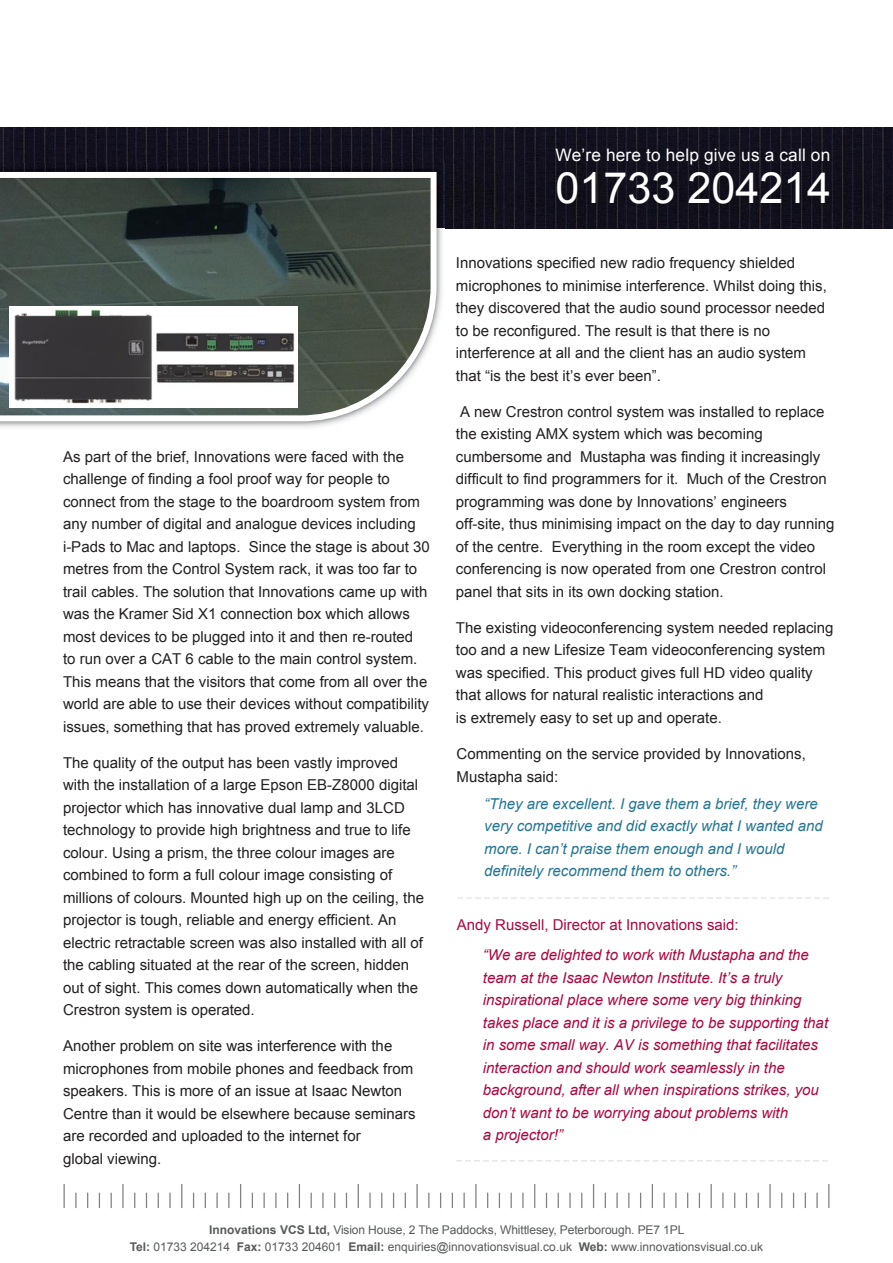
<style>
.page{position:relative;width:893px;height:1263px;background:#fff}
.page>*{position:absolute;margin:0;border:0;box-sizing:border-box;transform-origin:0 0}
.t1{font:43.05px "Arial";color:#fff}
.t2{font:17.25px "Arial";letter-spacing:.01em;color:#fff}
.t3{font:15px/22.5px "Arial";color:#231f20}
.t4{font:italic 15px/22.5px "Arial";color:#a80841}
.t5{font:italic 15px/22.5px "Arial";color:#257592}
.t6{font:15px "Arial";color:#a80841}
.t7{font:12px/16.5px "Arial";color:#58595b;text-align:center}
.s1{font-weight:700}
</style>
<div class="page">
<img style="left:0;top:127px;width:893px;height:102px">
<img style="left:0;top:163px;width:445px;height:265px">
<svg style="left:0;top:169px;width:440px;height:255px"></svg>
<svg style="left:534px;top:1184px;width:1px;height:24px"></svg>
<svg style="left:546px;top:1193px;width:1px;height:15px"></svg>
<svg style="left:558px;top:1193px;width:1px;height:15px"></svg>
<svg style="left:569px;top:1193px;width:2px;height:15px"></svg>
<svg style="left:581px;top:1193px;width:1px;height:15px"></svg>
<svg style="left:593px;top:1184px;width:1px;height:24px"></svg>
<svg style="left:605px;top:1193px;width:1px;height:15px"></svg>
<svg style="left:616px;top:1193px;width:2px;height:15px"></svg>
<svg style="left:628px;top:1193px;width:1px;height:15px"></svg>
<svg style="left:640px;top:1193px;width:1px;height:15px"></svg>
<svg style="left:652px;top:1184px;width:1px;height:24px"></svg>
<svg style="left:663px;top:1193px;width:2px;height:15px"></svg>
<svg style="left:675px;top:1193px;width:1px;height:15px"></svg>
<svg style="left:687px;top:1193px;width:1px;height:15px"></svg>
<svg style="left:699px;top:1193px;width:1px;height:15px"></svg>
<svg style="left:711px;top:1184px;width:1px;height:24px"></svg>
<svg style="left:722px;top:1193px;width:2px;height:15px"></svg>
<svg style="left:734px;top:1193px;width:1px;height:15px"></svg>
<svg style="left:746px;top:1193px;width:1px;height:15px"></svg>
<svg style="left:758px;top:1193px;width:1px;height:15px"></svg>
<hr style="left:769px;top:1184px;width:2px;height:24px;background:#808285">
<svg style="left:781px;top:1193px;width:1px;height:15px"></svg>
<svg style="left:793px;top:1193px;width:1px;height:15px"></svg>
<svg style="left:805px;top:1193px;width:1px;height:15px"></svg>
<svg style="left:816px;top:1193px;width:2px;height:15px"></svg>
<svg style="left:828px;top:1184px;width:1px;height:24px"></svg>
<hr style="left:122px;top:1184px;width:2px;height:24px;background:#808285">
<svg style="left:134px;top:1193px;width:1px;height:15px"></svg>
<svg style="left:146px;top:1193px;width:1px;height:15px"></svg>
<svg style="left:158px;top:1193px;width:1px;height:15px"></svg>
<svg style="left:169px;top:1193px;width:2px;height:15px"></svg>
<svg style="left:181px;top:1184px;width:1px;height:24px"></svg>
<svg style="left:193px;top:1193px;width:1px;height:15px"></svg>
<svg style="left:205px;top:1193px;width:1px;height:15px"></svg>
<svg style="left:216px;top:1193px;width:2px;height:15px"></svg>
<svg style="left:228px;top:1193px;width:1px;height:15px"></svg>
<svg style="left:240px;top:1184px;width:1px;height:24px"></svg>
<svg style="left:252px;top:1193px;width:1px;height:15px"></svg>
<svg style="left:263px;top:1193px;width:2px;height:15px"></svg>
<svg style="left:275px;top:1193px;width:2px;height:15px"></svg>
<svg style="left:287px;top:1193px;width:1px;height:15px"></svg>
<svg style="left:299px;top:1184px;width:1px;height:24px"></svg>
<svg style="left:311px;top:1193px;width:1px;height:15px"></svg>
<svg style="left:322px;top:1193px;width:2px;height:15px"></svg>
<svg style="left:334px;top:1193px;width:1px;height:15px"></svg>
<svg style="left:346px;top:1193px;width:1px;height:15px"></svg>
<svg style="left:358px;top:1184px;width:1px;height:24px"></svg>
<svg style="left:369px;top:1193px;width:2px;height:15px"></svg>
<svg style="left:381px;top:1193px;width:1px;height:15px"></svg>
<svg style="left:393px;top:1193px;width:1px;height:15px"></svg>
<svg style="left:405px;top:1193px;width:1px;height:15px"></svg>
<hr style="left:416px;top:1184px;width:2px;height:24px;background:#808285">
<svg style="left:428px;top:1193px;width:1px;height:15px"></svg>
<svg style="left:440px;top:1193px;width:1px;height:15px"></svg>
<svg style="left:452px;top:1193px;width:1px;height:15px"></svg>
<svg style="left:463px;top:1193px;width:2px;height:15px"></svg>
<hr style="left:475px;top:1184px;width:2px;height:24px;background:#808285">
<svg style="left:487px;top:1193px;width:1px;height:15px"></svg>
<svg style="left:499px;top:1193px;width:1px;height:15px"></svg>
<svg style="left:511px;top:1193px;width:1px;height:15px"></svg>
<svg style="left:522px;top:1193px;width:2px;height:15px"></svg>
<svg style="left:64px;top:1184px;width:1px;height:24px"></svg>
<svg style="left:75px;top:1193px;width:2px;height:15px"></svg>
<svg style="left:87px;top:1193px;width:1px;height:15px"></svg>
<svg style="left:99px;top:1193px;width:1px;height:15px"></svg>
<svg style="left:111px;top:1193px;width:1px;height:15px"></svg>
<svg style="left:457px;top:897px;width:372px;height:2px"></svg>
<svg style="left:456px;top:1160px;width:372px;height:1px"></svg>
<p class="t3" style="left:63px;top:445px;width:368px">As part of the brief, Innovations were faced with the challenge of finding a fool proof way for people to connect from the stage to the boardroom system from any number of digital and analogue devices including i-Pads to Mac and laptops. Since the stage is about 30 metres from the Control System rack, it was too far to trail cables. The solution that Innovations came up with was the Kramer Sid X1 connection box which allows most devices to be plugged into it and then re-routed<br>to run over a CAT 6 cable to the main control system.<br>This means that the visitors that come from all over the world are able to use their devices without compatibility issues, something that has proved extremely valuable.</p>
<p class="t3" style="left:63px;top:751px;width:363px">The quality of the output has been vastly improved with the installation of a large Epson EB-Z8000 digital projector which has innovative dual lamp and 3LCD technology to provide high brightness and true to life colour. Using a prism, the three colour images are combined to form a full colour image consisting of millions of colours. Mounted high up on the ceiling, the projector is tough, reliable and energy efficient. An electric retractable screen was also installed with all of the cabling situated at the rear of the screen, hidden out of sight. This comes down automatically when the Crestron system is operated.</p>
<p class="t3" style="left:63px;top:1035px;width:354px">Another problem on site was interference with the microphones from mobile phones and feedback from speakers. This is more of an issue at Isaac Newton Centre than it would be elsewhere because seminars are recorded and uploaded to the internet for<br>global viewing.</p>
<p class="t2" style="left:556px;top:143px;width:276px">We’re here to help give us a call on</p>
<p class="t1" style="left:556px;top:160px;width:277px">01733 204214</p>
<p class="t3" style="left:456px;top:252px;width:372px">Innovations specified new radio frequency shielded microphones to minimise interference. Whilst doing this, they discovered that the audio sound processor needed to be reconfigured. The result is that there is no interference at all and the client has an audio system that “is the best it’s ever been”.</p>
<p class="t3" style="left:456px;top:400px;width:380px">A new Crestron control system was installed to replace the existing AMX system which was becoming cumbersome and Mustapha was finding it increasingly difficult to find programmers for it. Much of the Crestron programming was done by Innovations’ engineers off-site, thus minimising impact on the day to day running of the centre. Everything in the room except the video conferencing is now operated from one Crestron control panel that sits in its own docking station.</p>
<p class="t3" style="left:456px;top:616px;width:379px">The existing videoconferencing system needed replacing too and a new Lifesize Team videoconferencing system was specified. This product gives full HD video quality that allows for natural realistic interactions and<br>is extremely easy to set up and operate.</p>
<p class="t3" style="left:457px;top:743px;width:351px">Commenting on the service provided by Innovations,<br>Mustapha said:</p>
<p class="t5" style="left:484px;top:792px;width:340px">“They are excellent. I gave them a brief, they were very competitive and did exactly what I wanted and more. I can’t praise them enough and I would definitely recommend them to others.”</p>
<p class="t6" style="left:457px;top:915px;width:283px">Andy Russell, Director at Innovations said:</p>
<p class="t4" style="left:483px;top:944px;width:347px">“We are delighted to work with Mustapha and the team at the Isaac Newton Institute. It’s a truly inspirational place where some very big thinking takes place and it is a privilege to be supporting that in some small way. AV is something that facilitates interaction and should work seamlessly in the background, after all when inspirations strikes, you don’t want to be worrying about problems with<br>a projector!”</p>
<p class="t7" style="left:130px;top:1222px;width:635px"><span class="s1">Innovations VCS Ltd,</span> Vision House, 2 The Paddocks, Whittlesey, Peterborough. PE7 1PL<br><span class="s1">Tel:</span> 01733 204214 <span class="s1">Fax:</span> 01733 204601 <span class="s1">Email:</span> enquiries@innovationsvisual.co.uk <span class="s1">Web:</span> www.innovationsvisual.co.uk</p>
</div>
